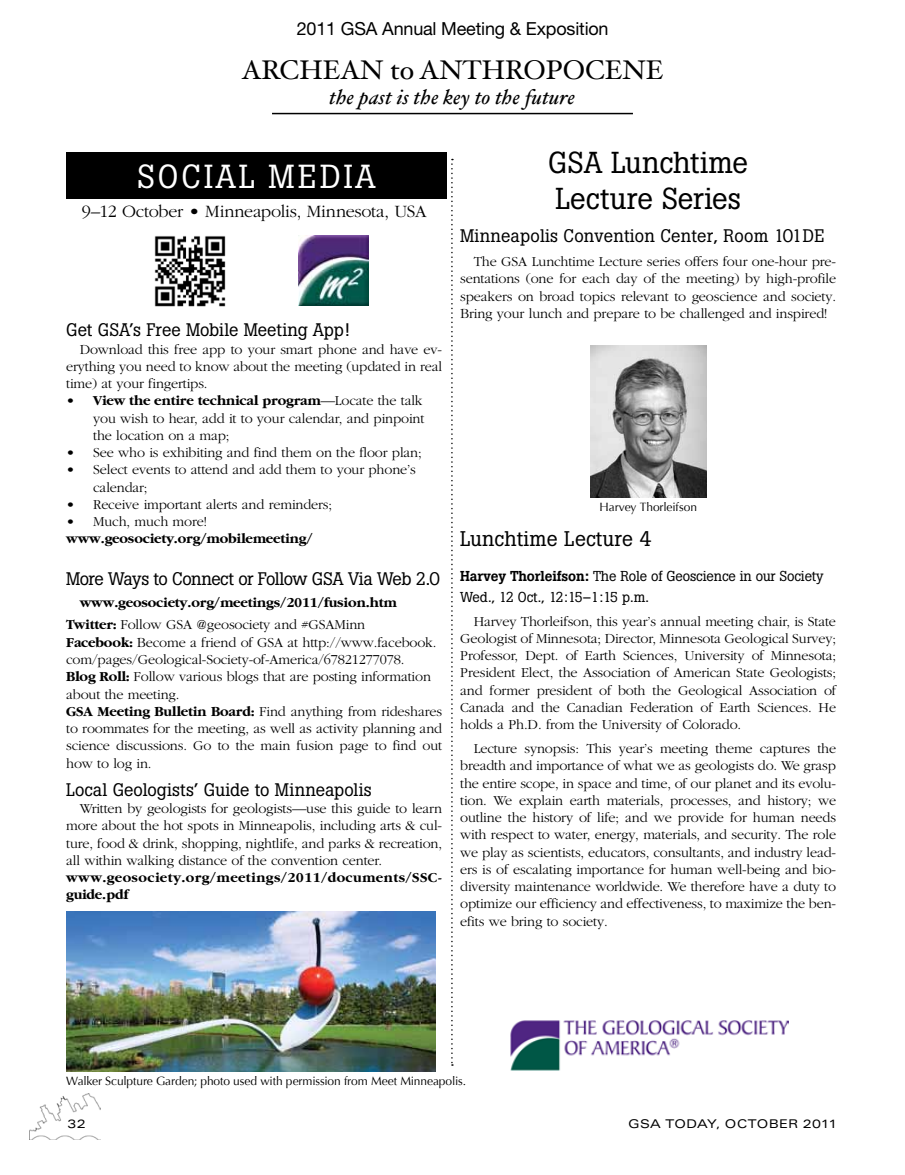
<style>
.page{position:relative;width:905px;height:1175px;background:#fff}
.page>*{position:absolute;margin:0;border:0;box-sizing:border-box;transform-origin:0 0}
.t1{font:33px "Boton";letter-spacing:.08em;color:#fff}
.t2{font:30px/36px "Boton";color:#000}
.t3{font:27px "Hoefler Text";color:#000}
.t4{font:italic 21px "Hoefler Text";letter-spacing:.01em;color:#000}
.t5{font:21px "Boton";letter-spacing:.01em;color:#000}
.t6{font:18px "Boton";color:#000}
.t7{font:300 18px "Garamond";letter-spacing:-.015em;color:#000}
.t8{font:18px "Boton";letter-spacing:-.035em;color:#000}
.t9{font:18px "Helvetica Neue";letter-spacing:-.01em;color:#000}
.t10{font:300 14.25px/17.2px "Garamond";letter-spacing:-.01em;color:#000;text-align:justify}
.t11{font:700 14.25px/22px "Garamond";letter-spacing:-.01em;color:#000}
.t12{font:14.25px/21px "Boton";letter-spacing:-.01em;color:#000}
.t13{font:700 14.25px/17.2px "Garamond";letter-spacing:.025em;color:#000}
.t14{font:12px "Optima";letter-spacing:-.005em;color:#000}
.t15{font:expanded 12px "Univers";letter-spacing:.025em;color:#000}
.s1{font-weight:700}
.s2{font-weight:300}
.s3{font-weight:500}
</style>
<div class="page">
<img style="left:590px;top:346px;width:116px;height:151px">
<img style="left:298px;top:235px;width:70px;height:71px">
<img style="left:154px;top:236px;width:72px;height:71px">
<img style="left:30px;top:1093px;width:70px;height:46px">
<svg style="left:451px;top:159px;width:2px;height:906px"></svg>
<hr style="left:272px;top:113px;width:361px;height:1px;background:#000">
<img style="left:66px;top:911px;width:369px;height:160px">
<div style="left:66px;top:152px;width:380px;height:46px;background:#000"></div>
<img style="left:510px;top:1020px;width:278px;height:51px">
<p class="t9" style="left:297px;top:18px;width:313px">2011 GSA Annual Meeting &amp; Exposition</p>
<h3 class="t3" style="left:242px;top:54px;width:423px">ARCHEAN to ANTHROPOCENE</h3>
<h3 class="t4" style="left:329px;top:85px;width:247px">the past is the key to the future</h3>
<h1 class="t1" style="left:137px;top:157px;width:237px">Social Media</h1>
<p class="t7" style="left:82px;top:201px;width:346px">9–12 October • Minneapolis, Minnesota, USA</p>
<p class="t6" style="left:66px;top:319px;width:285px">Get GSA’s Free Mobile Meeting App!</p>
<p class="t10" style="left:66px;top:340px;width:377px;text-indent:13px">Download this free app to your smart phone and have ev&shy;erything you need to know about the meeting (updated in real time) at your fingertips.</p>
<p class="t10" style="left:93px;top:392px;width:333px;text-align:left;text-indent:-27px">• <span class="s1">View the entire technical program</span>—Locate the talk you wish to hear, add it to your calendar, and pinpoint the location on a map;</p>
<p class="t10" style="left:66px;top:444px;width:357px">• See who is exhibiting and find them on the floor plan;</p>
<p class="t10" style="left:93px;top:461px;width:324px;text-indent:-27px">• Select events to attend and add them to your phone’s calendar;</p>
<p class="t10" style="left:66px;top:496px;width:267px">• Receive important alerts and reminders;</p>
<p class="t10" style="left:66px;top:513px;width:142px">• Much, much more!</p>
<p class="t11" style="left:66px;top:528px;width:248px">www.geosociety.org/mobilemeeting/</p>
<p class="t8" style="left:66px;top:568px;width:375px">More Ways to Connect or Follow GSA Via Web 2.0</p>
<p class="t11" style="left:66px;top:591px;width:332px;text-indent:13px">www.geosociety.org/meetings/2011/fusion.htm<br>Twitter: <span class="s2">Follow GSA @geosociety and #GSAMinn</span></p>
<p class="t10" style="left:66px;top:633px;width:377px;text-align:left"><span class="s1">Facebook:</span> Become a friend of GSA at http://www.facebook. com/pages/Geological-Society-of-America/67821277078.<br><span class="s1">Blog Roll:</span> Follow various blogs that are posting information about the meeting.<br><span class="s1">GSA Meeting Bulletin Board:</span> Find anything from rideshares to roommates for the meeting, as well as activity planning and science discussions. Go to the main fusion page to find out how to log in.</p>
<p class="t6" style="left:66px;top:778px;width:307px">Local Geologists’ Guide to Minneapolis</p>
<p class="t10" style="left:66px;top:800px;width:377px;text-indent:13px">Written by geologists for geologists—use this guide to learn more about the hot spots in Minneapolis, including arts &amp; cul&shy;ture, food &amp; drink, shopping, nightlife, and parks &amp; recreation, all within walking distance of the convention center.</p>
<p class="t13" style="left:66px;top:869px;width:377px">www.geosociety.org/meetings/2011/documents/SSC&shy;guide.pdf</p>
<h2 class="t2" style="left:548px;top:144px;width:202px">GSA Lunchtime<br>Lecture Series</h2>
<p class="t6" style="left:460px;top:225px;width:366px">Minneapolis Convention Center, Room 101DE</p>
<p class="t10" style="left:460px;top:253px;width:377px;text-indent:13px">The GSA Lunchtime Lecture series offers four one-hour pre&shy;sentations (one for each day of the meeting) by high-profile speakers on broad topics relevant to geoscience and society.<br>Bring your lunch and prepare to be challenged and inspired!</p>
<p class="t14" style="left:599px;top:500px;width:99px">Harvey Thorleifson</p>
<h3 class="t5" style="left:460px;top:526px;width:193px">Lunchtime Lecture 4</h3>
<p class="t12" style="left:460px;top:565px;width:365px"><span class="s3">Harvey Thorleifson:</span> The Role of Geoscience in our Society<br>Wed., 12 Oct., 12:15–1:15 p.m.</p>
<p class="t10" style="left:460px;top:612px;width:377px;text-indent:13px">Harvey Thorleifson, this year’s annual meeting chair, is State Geologist of Minnesota; Director, Minnesota Geological Survey; Professor, Dept. of Earth Sciences, University of Minnesota; President Elect, the Association of American State Geologists; and former president of both the Geological Association of Canada and the Canadian Federation of Earth Sciences. He holds a Ph.D. from the University of Colorado.</p>
<p class="t10" style="left:460px;top:740px;width:377px;text-indent:13px">Lecture synopsis: This year’s meeting theme captures the breadth and importance of what we as geologists do. We grasp the entire scope, in space and time, of our planet and its evolu&shy;tion. We explain earth materials, processes, and history; we outline the history of life; and we provide for human needs with respect to water, energy, materials, and security. The role we play as scientists, educators, consultants, and industry lead&shy;ers is of escalating importance for human well-being and bio&shy;diversity maintenance worldwide. We therefore have a duty to optimize our efficiency and effectiveness, to maximize the ben&shy;efits we bring to society.</p>
<p class="t14" style="left:66px;top:1074px;width:401px">Walker Sculpture Garden; photo used with permission from Meet Minneapolis.</p>
<p class="t15" style="left:68px;top:1117px;width:20px">32</p>
<p class="t15" style="left:628px;top:1117px;width:140px">GSA TODAY, OCTOBER</p>
<p class="t15" style="left:802px;top:1117px;width:36px">2011</p>
</div>
